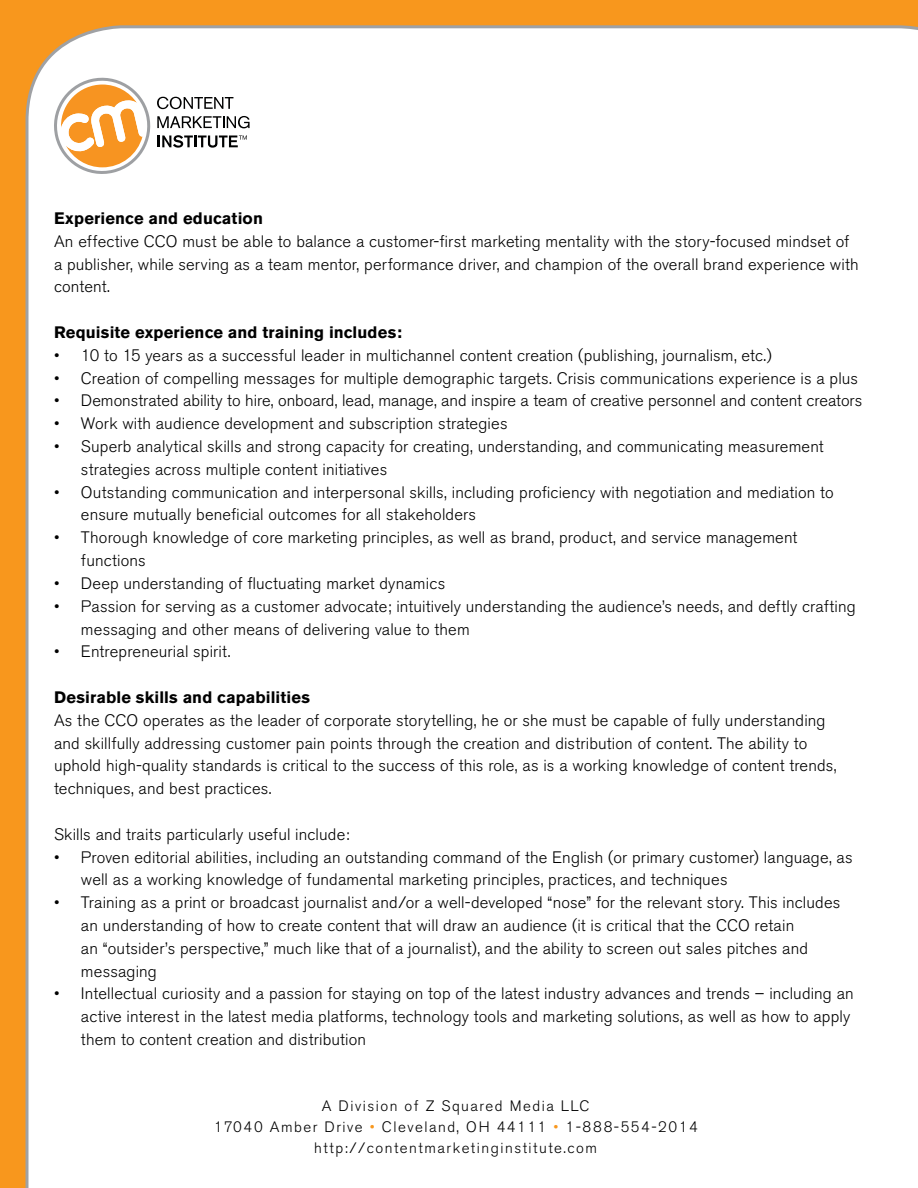
<style>
.page{position:relative;width:918px;height:1188px;background:#f8971d}
.page>*{position:absolute;margin:0;border:0;box-sizing:border-box;transform-origin:0 0}
.t1{font:300 16.5px/22.8px "Akzidenz Grotesk BE";letter-spacing:.01em;color:#000}
.t2{font:700 16.5px "Akzidenz Grotesk BE";letter-spacing:.01em;color:#000}
.t3{font:300 15px/21px "Akzidenz Grotesk BE";letter-spacing:.1em;color:#000;text-align:center}
.s1{color:#f8971d}
</style>
<div class="page">
<div style="left:26px;top:25px;width:892px;height:1163px;background:#fff"></div>
<svg style="left:47px;top:71px;width:203px;height:110px"></svg>
<p class="t2" style="left:54px;top:209px;width:211px">Experience and education</p>
<p class="t1" style="left:54px;top:230px;width:806px">An effective CCO must be able to balance a customer-first marketing mentality with the story-focused mindset of a publisher, while serving as a team mentor, performance driver, and champion of the overall brand experience with content.</p>
<p class="t2" style="left:54px;top:323px;width:350px">Requisite experience and training includes:</p>
<p class="t1" style="left:54px;top:344px;width:720px">• 10 to 15 years as a successful leader in multichannel content creation (publishing, journalism, etc.)</p>
<p class="t1" style="left:54px;top:367px;width:806px">• Creation of compelling messages for multiple demographic targets. Crisis communications experience is a plus</p>
<p class="t1" style="left:54px;top:390px;width:810px">• Demonstrated ability to hire, onboard, lead, manage, and inspire a team of creative personnel and content creators</p>
<p class="t1" style="left:54px;top:413px;width:455px">• Work with audience development and subscription strategies</p>
<p class="t1" style="left:81px;top:435px;width:744px;text-indent:-27px">• Superb analytical skills and strong capacity for creating, understanding, and communicating measurement strategies across multiple content initiatives</p>
<p class="t1" style="left:81px;top:481px;width:754px;text-indent:-27px">• Outstanding communication and interpersonal skills, including proficiency with negotiation and mediation to ensure mutually beneficial outcomes for all stakeholders</p>
<p class="t1" style="left:81px;top:527px;width:718px;text-indent:-27px">• Thorough knowledge of core marketing principles, as well as brand, product, and service management functions</p>
<p class="t1" style="left:54px;top:572px;width:393px">• Deep understanding of fluctuating market dynamics</p>
<p class="t1" style="left:81px;top:595px;width:776px;text-indent:-27px">• Passion for serving as a customer advocate; intuitively understanding the audience’s needs, and deftly crafting messaging and other means of delivering value to them</p>
<p class="t1" style="left:54px;top:641px;width:178px">• Entrepreneurial spirit.</p>
<p class="t2" style="left:54px;top:688px;width:258px">Desirable skills and capabilities</p>
<p class="t1" style="left:54px;top:709px;width:784px">As the CCO operates as the leader of corporate storytelling, he or she must be capable of fully understanding and skillfully addressing customer pain points through the creation and distribution of content. The ability to uphold high-quality standards is critical to the success of this role, as is a working knowledge of content trends, techniques, and best practices.</p>
<p class="t1" style="left:54px;top:823px;width:297px">Skills and traits particularly useful include:</p>
<p class="t1" style="left:81px;top:846px;width:773px;text-indent:-27px">• Proven editorial abilities, including an outstanding command of the English (or primary customer) language, as well as a working knowledge of fundamental marketing principles, practices, and techniques</p>
<p class="t1" style="left:81px;top:891px;width:761px;text-indent:-27px">• Training as a print or broadcast journalist and/or a well-developed “nose” for the relevant story. This includes an understanding of how to create content that will draw an audience (it is critical that the CCO retain<br>an “outsider’s perspective,” much like that of a journalist), and the ability to screen out sales pitches and messaging</p>
<p class="t1" style="left:81px;top:983px;width:774px;text-indent:-27px">• Intellectual curiosity and a passion for staying on top of the latest industry advances and trends – including an active interest in the latest media platforms, technology tools and marketing solutions, as well as how to apply them to content creation and distribution</p>
<p class="t3" style="left:214px;top:1095px;width:486px">A Division of Z Squared Media LLC<br>17040 Amber Drive <span class="s1">•</span> Cleveland, OH 44111 <span class="s1">•</span> 1-888-554-2014 http://contentmarketinginstitute.com</p>
</div>
